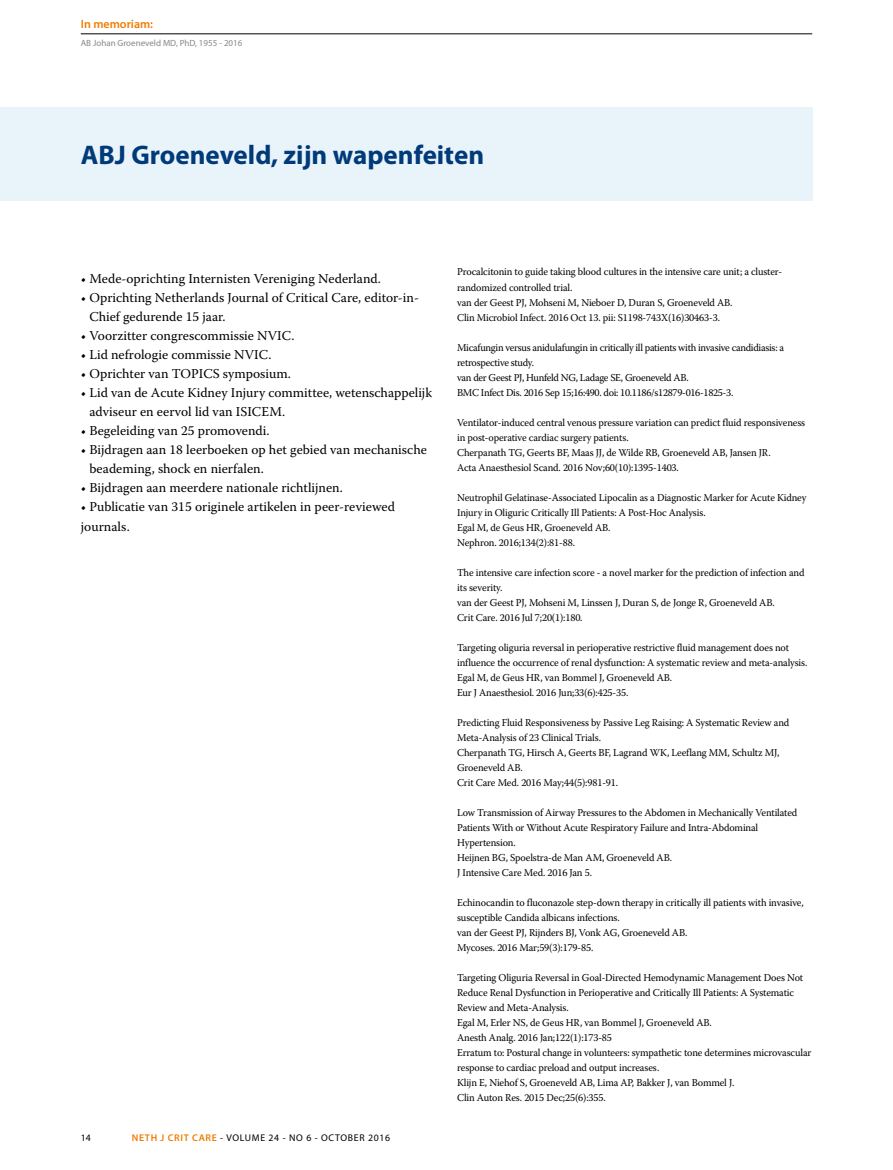
<style>
.page{position:relative;width:893px;height:1170px;background:#fff}
.page>*{position:absolute;margin:0;border:0;box-sizing:border-box;transform-origin:0 0}
.t1{font:700 27px "Myriad Pro";color:#003a78}
.t2{font:13.5px/19px "Warnock Pro";color:#000}
.t3{font:600 12px "Myriad Pro";color:#ef7d00}
.t4{font:10.5px/15px "Warnock Pro";letter-spacing:-.015em;color:#000}
.t5{font:9.75px "Myriad Pro";letter-spacing:.07em;color:#000}
.t6{font:9px "Myriad Pro";color:#878787}
.s1{font-weight:600;color:#ef7d00}
</style>
<div class="page">
<div style="left:0;top:107px;width:812px;height:93px;background:#e9f3fa"></div>
<hr style="left:81px;top:34px;width:731px;height:1px;background:#000">
<p class="t3" style="left:81px;top:17px;width:74px">In memoriam:</p>
<p class="t6" style="left:81px;top:38px;width:163px">AB Johan Groeneveld MD, PhD, 1955 - 2016</p>
<h1 class="t1" style="left:81px;top:137px;width:405px">ABJ Groeneveld, zijn wapenfeiten</h1>
<p class="t2" style="left:81px;top:268px;width:302px">• Mede-oprichting Internisten Vereniging Nederland.</p>
<p class="t2" style="left:89px;top:287px;width:331px;text-indent:-9px">• Oprichting Netherlands Journal of Critical Care, editor-in-<br>Chief gedurende 15 jaar.</p>
<p class="t2" style="left:81px;top:326px;width:215px">• Voorzitter congrescommissie NVIC.</p>
<p class="t2" style="left:81px;top:345px;width:192px">• Lid nefrologie commissie NVIC.</p>
<p class="t2" style="left:81px;top:364px;width:212px">• Oprichter van TOPICS symposium.</p>
<p class="t2" style="left:89px;top:383px;width:344px;text-indent:-9px">• Lid van de Acute Kidney Injury committee, wetenschappelijk adviseur en eervol lid van ISICEM.</p>
<p class="t2" style="left:81px;top:421px;width:190px">• Begeleiding van 25 promovendi.</p>
<p class="t2" style="left:89px;top:440px;width:339px;text-indent:-9px">• Bijdragen aan 18 leerboeken op het gebied van mechanische beademing, shock en nierfalen.</p>
<p class="t2" style="left:81px;top:478px;width:264px">• Bijdragen aan meerdere nationale richtlijnen.</p>
<p class="t2" style="left:81px;top:497px;width:316px">• Publicatie van 315 originele artikelen in peer-reviewed journals.</p>
<p class="t5" style="left:81px;top:1131px;width:12px">14</p>
<p class="t5" style="left:132px;top:1131px;width:260px"><span class="s1">NETH J CRIT CARE</span> - VOLUME 24 - NO 6 - OCTOBER 2016</p>
<p class="t4" style="left:457px;top:264px;width:327px">Procalcitonin to guide taking blood cultures in the intensive care unit; a cluster&shy;randomized controlled trial.<br>van der Geest PJ, Mohseni M, Nieboer D, Duran S, Groeneveld AB.<br>Clin Microbiol Infect. 2016 Oct 13. pii: S1198-743X(16)30463-3.</p>
<p class="t4" style="left:457px;top:339px;width:329px">Micafungin versus anidulafungin in critically ill patients with invasive candidiasis: a retrospective study.<br>van der Geest PJ, Hunfeld NG, Ladage SE, Groeneveld AB.<br>BMC Infect Dis. 2016 Sep 15;16:490. doi: 10.1186/s12879-016-1825-3.</p>
<p class="t4" style="left:457px;top:414px;width:350px">Ventilator-induced central venous pressure variation can predict fluid responsiveness in post-operative cardiac surgery patients.<br>Cherpanath TG, Geerts BF, Maas JJ, de Wilde RB, Groeneveld AB, Jansen JR.<br>Acta Anaesthesiol Scand. 2016 Nov;60(10):1395-1403.</p>
<p class="t4" style="left:457px;top:489px;width:351px">Neutrophil Gelatinase-Associated Lipocalin as a Diagnostic Marker for Acute Kidney Injury in Oliguric Critically Ill Patients: A Post-Hoc Analysis.<br>Egal M, de Geus HR, Groeneveld AB.<br>Nephron. 2016;134(2):81-88.</p>
<p class="t4" style="left:457px;top:564px;width:349px">The intensive care infection score - a novel marker for the prediction of infection and its severity.<br>van der Geest PJ, Mohseni M, Linssen J, Duran S, de Jonge R, Groeneveld AB.<br>Crit Care. 2016 Jul 7;20(1):180.</p>
<p class="t4" style="left:457px;top:639px;width:352px">Targeting oliguria reversal in perioperative restrictive fluid management does not influence the occurrence of renal dysfunction: A systematic review and meta-analysis.<br>Egal M, de Geus HR, van Bommel J, Groeneveld AB.<br>Eur J Anaesthesiol. 2016 Jun;33(6):425-35.</p>
<p class="t4" style="left:457px;top:714px;width:334px">Predicting Fluid Responsiveness by Passive Leg Raising: A Systematic Review and Meta-Analysis of 23 Clinical Trials.<br>Cherpanath TG, Hirsch A, Geerts BF, Lagrand WK, Leeflang MM, Schultz MJ, Groeneveld AB.<br>Crit Care Med. 2016 May;44(5):981-91.</p>
<p class="t4" style="left:457px;top:804px;width:342px">Low Transmission of Airway Pressures to the Abdomen in Mechanically Ventilated Patients With or Without Acute Respiratory Failure and Intra-Abdominal Hypertension.<br>Heijnen BG, Spoelstra-de Man AM, Groeneveld AB.<br>J Intensive Care Med. 2016 Jan 5.</p>
<p class="t4" style="left:457px;top:894px;width:348px">Echinocandin to fluconazole step-down therapy in critically ill patients with invasive, susceptible Candida albicans infections.<br>van der Geest PJ, Rijnders BJ, Vonk AG, Groeneveld AB.<br>Mycoses. 2016 Mar;59(3):179-85.</p>
<p class="t4" style="left:457px;top:969px;width:356px">Targeting Oliguria Reversal in Goal-Directed Hemodynamic Management Does Not Reduce Renal Dysfunction in Perioperative and Critically Ill Patients: A Systematic Review and Meta-Analysis.<br>Egal M, Erler NS, de Geus HR, van Bommel J, Groeneveld AB.<br>Anesth Analg. 2016 Jan;122(1):173-85<br>Erratum to: Postural change in volunteers: sympathetic tone determines microvascular response to cardiac preload and output increases.<br>Klijn E, Niehof S, Groeneveld AB, Lima AP, Bakker J, van Bommel J.<br>Clin Auton Res. 2015 Dec;25(6):355.</p>
</div>
